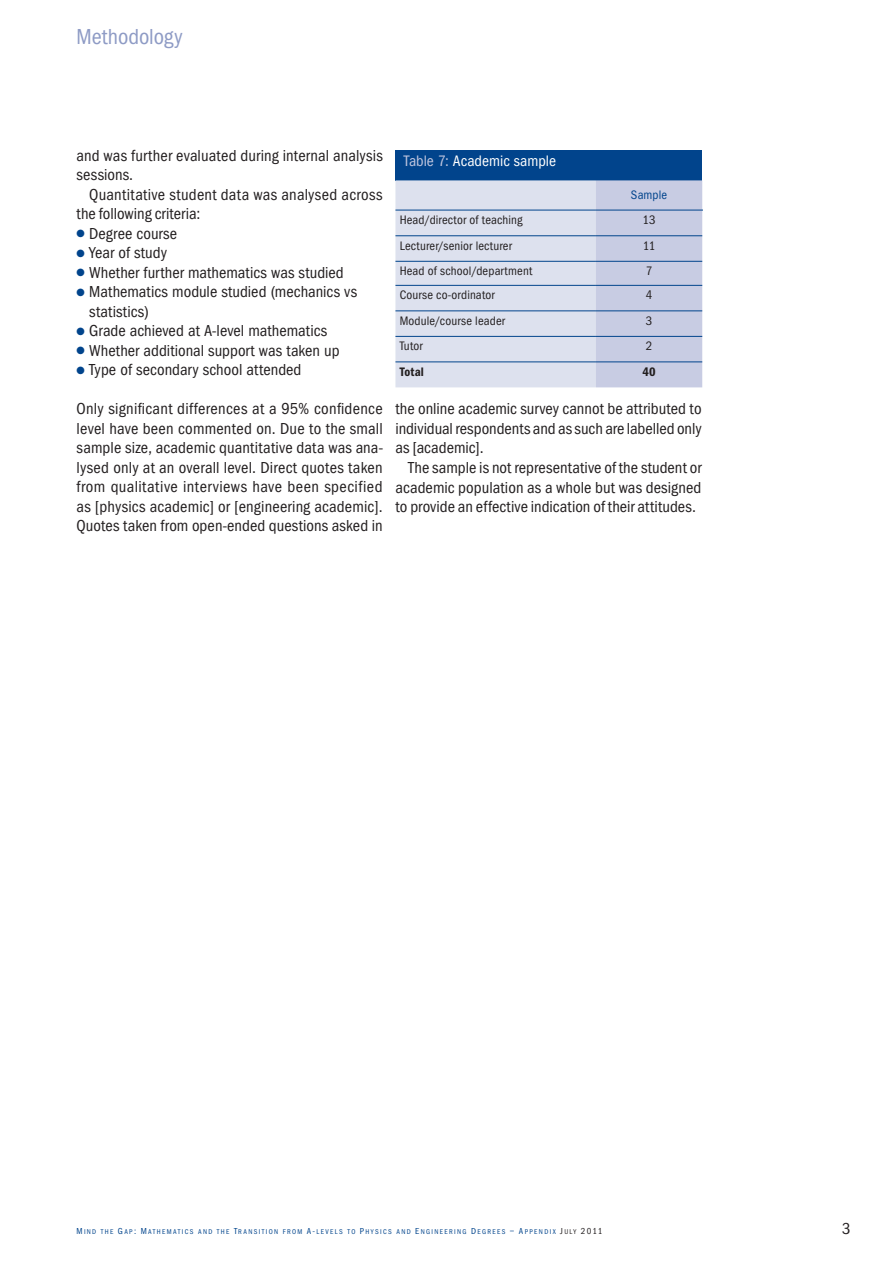
<style>
.page{position:relative;width:893px;height:1263px;background:#fff}
.page>*{position:absolute;margin:0;border:0;box-sizing:border-box;transform-origin:0 0}
.t1{font:22.5px "Franklin Got Cd Io P";letter-spacing:-.005em;color:#8e9bc5}
.t2{font:16.5px/19.5px "Franklin Got Cd Io P";letter-spacing:.005em;color:#231f20}
.t3{font:15.75px "Franklin Got Cd Io P";color:#fff}
.t4{font:12.75px "Franklin Got Cd Io P";letter-spacing:.01em;color:#231f20}
.t5{font:600 12.75px "Franklin Got Cd Io P";letter-spacing:.015em;color:#231f20}
.t6{font:12.75px "Franklin Got Cd Io P";letter-spacing:.01em;color:#01448c}
.t7{font:7.2px "Franklin Got Cd Io P Book SC800";letter-spacing:.185em;color:#01448c}
.s1{color:#01448c}
.s2{color:#c0c6df}
.s3{font-size:9px}
.s4{font-size:9px;color:#231f20}
.s5{color:#231f20}
</style>
<div class="page">
<div style="left:395px;top:150px;width:307px;height:30px;background:#01448c"></div>
<svg style="left:395px;top:180px;width:307px;height:207px;background:#d2d7e8"></svg>
<hr style="left:395px;top:210px;width:201px;height:1px;background:#01448c">
<hr style="left:596px;top:210px;width:107px;height:1px;background:#01448c">
<hr style="left:596px;top:261px;width:106px;height:1px;background:#01448c">
<hr style="left:395px;top:261px;width:201px;height:1px;background:#01448c">
<hr style="left:395px;top:235px;width:201px;height:1px;background:#01448c">
<hr style="left:596px;top:235px;width:106px;height:1px;background:#01448c">
<hr style="left:395px;top:285px;width:201px;height:1px;background:#01448c">
<hr style="left:596px;top:285px;width:106px;height:1px;background:#01448c">
<hr style="left:395px;top:311px;width:201px;height:1px;background:#01448c">
<hr style="left:596px;top:311px;width:106px;height:1px;background:#01448c">
<hr style="left:395px;top:336px;width:201px;height:1px;background:#01448c">
<hr style="left:596px;top:336px;width:106px;height:1px;background:#01448c">
<hr style="left:395px;top:362px;width:201px;height:1px;background:#01448c">
<hr style="left:596px;top:362px;width:106px;height:1px;background:#01448c">
<h1 class="t1" style="left:77px;top:24px;width:108px">Methodology</h1>
<p class="t2" style="left:77px;top:146px;width:308px">and was further evaluated during internal analysis sessions.</p>
<p class="t2" style="left:77px;top:185px;width:308px;text-indent:13px">Quantitative student data was analysed across the following criteria:</p>
<p class="t2" style="left:77px;top:224px;width:102px"><span class="s1">●</span> Degree course</p>
<p class="t2" style="left:77px;top:243px;width:92px"><span class="s1">●</span> Year of study</p>
<p class="t2" style="left:77px;top:263px;width:269px"><span class="s1">●</span> Whether further mathematics was studied</p>
<p class="t2" style="left:89px;top:282px;width:269px;text-indent:-13px"><span class="s1">●</span> Mathematics module studied (mechanics vs statistics)</p>
<p class="t2" style="left:77px;top:321px;width:252px"><span class="s1">●</span> Grade achieved at A-level mathematics</p>
<p class="t2" style="left:77px;top:341px;width:265px"><span class="s1">●</span> Whether additional support was taken up</p>
<p class="t2" style="left:77px;top:360px;width:226px"><span class="s1">●</span> Type of secondary school attended</p>
<p class="t2" style="left:77px;top:399px;width:308px;text-align:justify">Only significant differences at a 95% confidence level have been commented on. Due to the small sample size, academic quantitative data was ana&shy;lysed only at an overall level. Direct quotes taken from qualitative interviews have been specified as [physics academic] or [engineering academic].<br>Quotes taken from open-ended questions asked in</p>
<p class="t2" style="left:395px;top:399px;width:308px;text-align:justify">the online academic survey cannot be attributed to individual respondents and as such are labelled only as [academic].</p>
<p class="t3" style="left:404px;top:152px;width:154px"><span class="s2">Table 7:</span> Academic sample</p>
<p class="t6" style="left:631px;top:187px;width:38px">Sample</p>
<p class="t4" style="left:400px;top:213px;width:124px">Head/director of teaching</p>
<p class="t4" style="left:643px;top:213px;width:14px">13</p>
<p class="t4" style="left:400px;top:238px;width:114px">Lecturer/senior lecturer</p>
<p class="t4" style="left:643px;top:238px;width:14px">11</p>
<p class="t4" style="left:400px;top:264px;width:134px">Head of school/department</p>
<p class="t4" style="left:646px;top:264px;width:8px">7</p>
<p class="t4" style="left:400px;top:288px;width:97px">Course co-ordinator</p>
<p class="t4" style="left:646px;top:288px;width:8px">4</p>
<p class="t4" style="left:400px;top:313px;width:107px">Module/course leader</p>
<p class="t4" style="left:646px;top:313px;width:8px">3</p>
<p class="t4" style="left:400px;top:339px;width:25px">Tutor</p>
<p class="t4" style="left:646px;top:339px;width:8px">2</p>
<p class="t5" style="left:400px;top:364px;width:26px">Total</p>
<p class="t5" style="left:642px;top:364px;width:15px">40</p>
<p class="t2" style="left:395px;top:458px;width:308px;text-align:justify;text-indent:13px">The sample is not representative of the student or academic population as a whole but was designed to provide an effective indication of their attitudes.</p>
<p class="t7" style="left:77px;top:1227px;width:527px"><span class="s3">M</span>IND THE <span class="s3">G</span>AP<span class="s3">: M</span>ATHEM ATICS AND THE <span class="s3">T</span>RANSITION FROM <span class="s3">A-</span>LEVELS TO <span class="s3">P</span> HYSICS AND <span class="s3">E</span> NGINEERING <span class="s3">D</span> EGREES <span class="s3">– A</span>PPENDIX <span class="s4">J</span><span class="s5">ULY</span> <span class="s4">2011</span></p>
<p class="t2" style="left:842px;top:1218px;width:10px">3</p>
</div>
